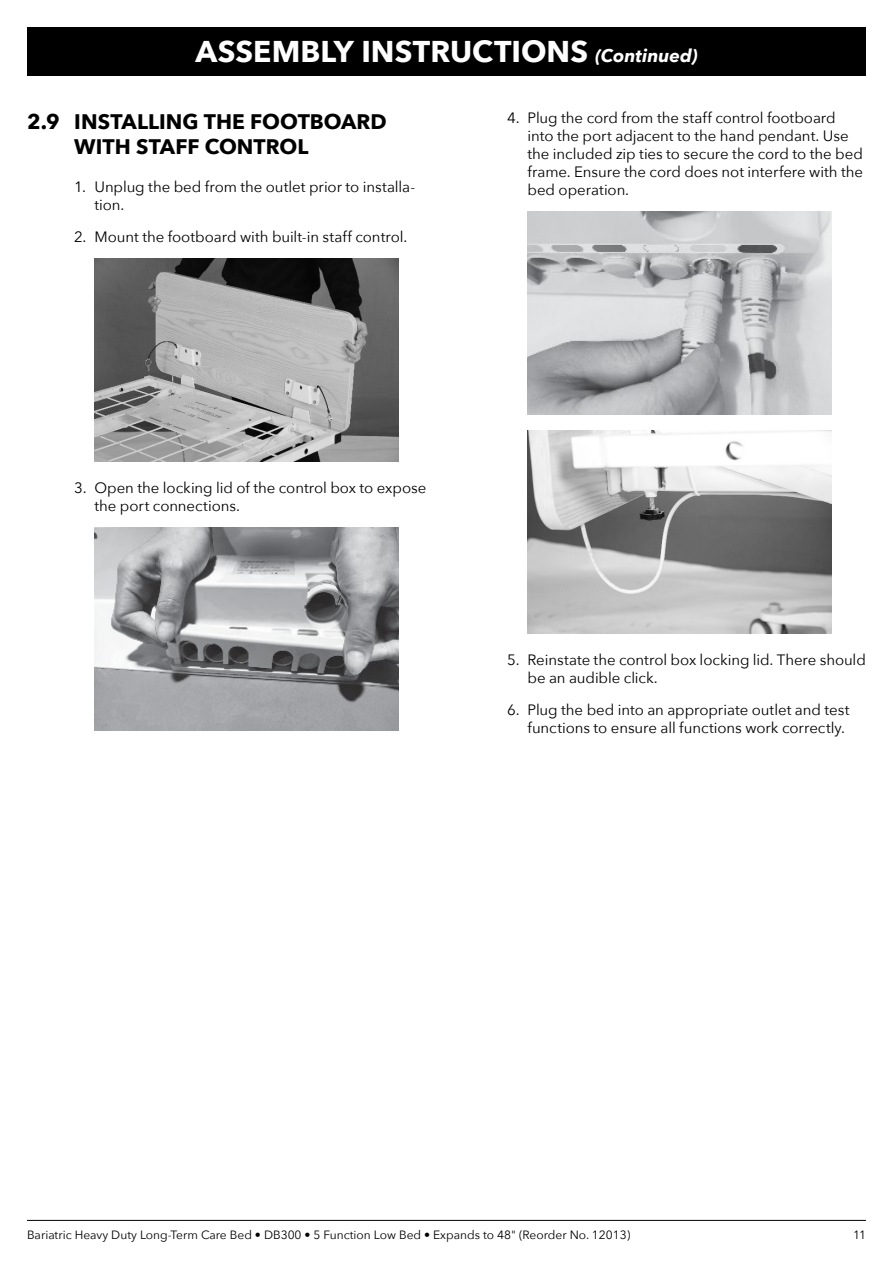
<style>
.page{position:relative;width:893px;height:1263px;background:#fff}
.page>*{position:absolute;margin:0;border:0;box-sizing:border-box;transform-origin:0 0}
.t1{font:700 30px "Avenir Next";color:#fff}
.t2{font:700 21px/25.2px "Avenir Next";color:#000}
.t3{font:15px/18px "Avenir Next";letter-spacing:-.005em;color:#000}
.t4{font:12px "Avenir Next";color:#000}
.s1{font-style:italic;font-size:18px}
</style>
<div class="page">
<hr style="left:27px;top:1220px;width:839px;height:1px;background:#000">
<div style="left:27px;top:27px;width:839px;height:49px;background:#000"></div>
<img style="left:95px;top:258px;width:303px;height:203px">
<img style="left:95px;top:527px;width:303px;height:203px">
<img style="left:527px;top:212px;width:304px;height:202px">
<img style="left:527px;top:431px;width:304px;height:202px">
<h1 class="t1" style="left:195px;top:26px;width:504px">ASSEMBLY INSTRUCTIONS <span class="s1">(Continued)</span></h1>
<h2 class="t2" style="left:74px;top:109px;width:314px;text-indent:-47px">2.9 INSTALLING THE FOOTBOARD<br>WITH STAFF CONTROL</h2>
<p class="t3" style="left:95px;top:178px;width:322px;text-indent:-20px">1. Unplug the bed from the outlet prior to installa&shy;tion.</p>
<p class="t3" style="left:74px;top:227px;width:335px">2. Mount the footboard with built-in staff control.</p>
<p class="t3" style="left:527px;top:108px;width:337px;text-indent:-20px">4. Plug the cord from the staff control footboard into the port adjacent to the hand pendant. Use the included zip ties to secure the cord to the bed frame. Ensure the cord does not interfere with the bed operation.</p>
<p class="t3" style="left:95px;top:478px;width:333px;text-indent:-20px">3. Open the locking lid of the control box to expose the port connections.</p>
<p class="t3" style="left:527px;top:650px;width:340px;text-indent:-20px">5. Reinstate the control box locking lid. There should be an audible click.</p>
<p class="t3" style="left:507px;top:700px;width:344px;text-align:right">6. Plug the bed into an appropriate outlet and test functions to ensure all functions work correctly.</p>
<p class="t4" style="left:27px;top:1225px;width:605px">Bariatric Heavy Duty Long-Term Care Bed • DB300 • 5 Function Low Bed • Expands to 48" (Reorder No. 12013)</p>
<p class="t4" style="left:853px;top:1225px;width:14px">11</p>
</div>
